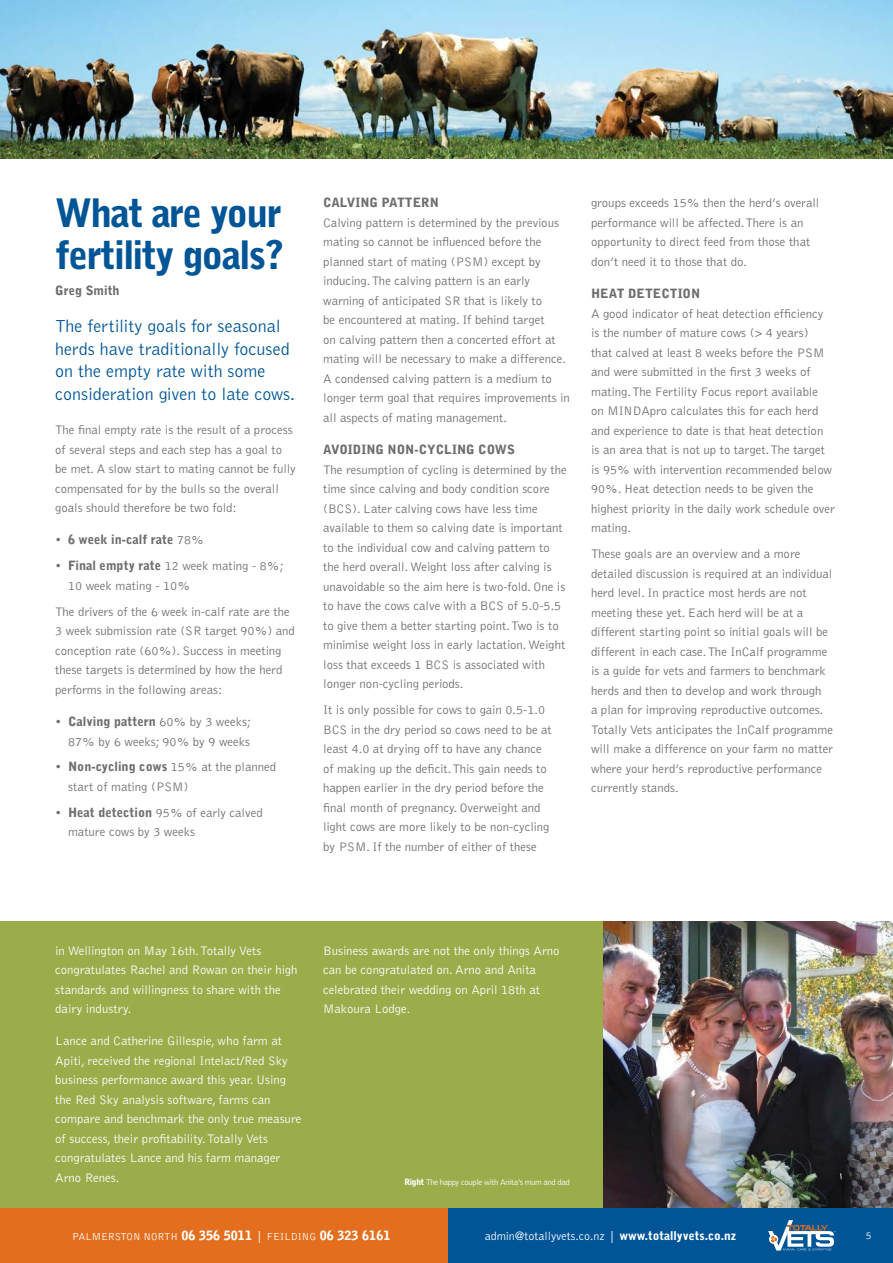
<style>
.page{position:relative;width:893px;height:1263px;background:#fff}
.page>*{position:absolute;margin:0;border:0;box-sizing:border-box;transform-origin:0 0}
.t1{font:900 39px/42px "Bell Gothic";letter-spacing:-.04em;color:#005596}
.t2{font:300 18px/22.5px "Bell Gothic";color:#005596}
.t3{font:300 12.75px/19.5px "Bell Gothic";color:#6d6e70}
.t4{font:300 12.75px/19.5px "Bell Gothic";color:#fff}
.t5{font:900 12.75px "Bell Gothic";color:#6d6e70}
.t6{font:300 12px "Bell Gothic";color:#fff}
.t7{font:300 10.5px "Bell Gothic";color:#fff}
.t8{font:300 8.7px "Bell Gothic";letter-spacing:-.04em;color:#fff}
.s1{font-weight:300}
.s2{font-weight:900}
.s3{font-weight:900;font-size:12.75px}
.s4{font-size:12px}
</style>
<div class="page">
<div style="left:0;top:1208px;width:449px;height:55px;background:#e36f1e"></div>
<div style="left:449px;top:1208px;width:444px;height:55px;background:#005596"></div>
<svg style="left:768px;top:1220px;width:68px;height:30px"></svg>
<div style="left:0;top:921px;width:893px;height:287px;background:#9bac4b"></div>
<img style="left:0;top:0;width:893px;height:159px">
<img style="left:604px;top:921px;width:289px;height:287px">
<h1 class="t1" style="left:55px;top:195px;width:230px">What are your fertility goals?</h1>
<p class="t5" style="left:55px;top:286px;width:66px">Greg Smith</p>
<h2 class="t2" style="left:55px;top:316px;width:241px">The fertility goals for seasonal herds have traditionally focused on the empty rate with some consideration given to late cows.</h2>
<p class="t3" style="left:55px;top:421px;width:242px">The final empty rate is the result of a process of several steps and each step has a goal to be met. A slow start to mating cannot be fully compensated for by the bulls so the overall goals should therefore be two fold:</p>
<p class="t5" style="left:55px;top:535px;width:150px"><span class="s1">•</span> 6 week in-calf rate <span class="s1">78%</span></p>
<p class="t3" style="left:68px;top:557px;width:217px;text-indent:-13px">• <span class="s2">Final empty rate</span> 12 week mating - 8%;<br>10 week mating - 10%</p>
<p class="t3" style="left:55px;top:602px;width:241px">The drivers of the 6 week in-calf rate are the 3 week submission rate (SR target 90%) and conception rate (60%). Success in meeting these targets is determined by how the herd performs in the following areas:</p>
<p class="t3" style="left:55px;top:713px;width:198px;text-align:right">• <span class="s2">Calving pattern</span> 60% by 3 weeks;<br>87% by 6 weeks; 90% by 9 weeks</p>
<p class="t3" style="left:68px;top:758px;width:210px;text-indent:-13px">• <span class="s2">Non-cycling cows</span> 15% at the planned start of mating (PSM)</p>
<p class="t3" style="left:68px;top:804px;width:196px;text-indent:-13px">• <span class="s2">Heat detection</span> 95% of early calved mature cows by 3 weeks</p>
<p class="t5" style="left:323px;top:198px;width:117px">CALVING PATTERN</p>
<p class="t3" style="left:323px;top:214px;width:248px">Calving pattern is determined by the previous mating so cannot be influenced before the planned start of mating (PSM) except by inducing. The calving pattern is an early warning of anticipated SR that is likely to<br>be encountered at mating. If behind target<br>on calving pattern then a concerted effort at mating will be necessary to make a difference.<br>A condensed calving pattern is a medium to longer term goal that requires improvements in all aspects of mating management.</p>
<p class="t5" style="left:323px;top:445px;width:193px">AVOIDING NON-CYCLING COWS</p>
<p class="t3" style="left:323px;top:460px;width:245px">The resumption of cycling is determined by the time since calving and body condition score (BCS). Later calving cows have less time available to them so calving date is important to the individual cow and calving pattern to the herd overall. Weight loss after calving is unavoidable so the aim here is two-fold. One is to have the cows calve with a BCS of 5.0-5.5 to give them a better starting point. Two is to minimise weight loss in early lactation. Weight loss that exceeds 1 BCS is associated with longer non-cycling periods.</p>
<p class="t3" style="left:323px;top:701px;width:230px">It is only possible for cows to gain 0.5-1.0<br>BCS in the dry period so cows need to be at least 4.0 at drying off to have any chance of making up the deficit. This gain needs to happen earlier in the dry period before the final month of pregnancy. Overweight and light cows are more likely to be non-cycling by PSM. If the number of either of these</p>
<p class="t3" style="left:591px;top:194px;width:230px">groups exceeds 15% then the herd’s overall performance will be affected. There is an opportunity to direct feed from those that don’t need it to those that do.</p>
<p class="t5" style="left:591px;top:289px;width:111px">HEAT DETECTION</p>
<p class="t3" style="left:591px;top:304px;width:245px">A good indicator of heat detection efficiency is the number of mature cows (&gt; 4 years)<br>that calved at least 8 weeks before the PSM and were submitted in the first 3 weeks of mating. The Fertility Focus report available<br>on MINDApro calculates this for each herd and experience to date is that heat detection is an area that is not up to target. The target is 95% with intervention recommended below 90%. Heat detection needs to be given the highest priority in the daily work schedule over mating.</p>
<p class="t3" style="left:591px;top:545px;width:244px">These goals are an overview and a more detailed discussion is required at an individual herd level. In practice most herds are not meeting these yet. Each herd will be at a different starting point so initial goals will be different in each case. The InCalf programme is a guide for vets and farmers to benchmark herds and then to develop and work through<br>a plan for improving reproductive outcomes.<br>Totally Vets anticipates the InCalf programme will make a difference on your farm no matter where your herd’s reproductive performance currently stands.</p>
<p class="t4" style="left:55px;top:941px;width:244px">in Wellington on May 16th. Totally Vets congratulates Rachel and Rowan on their high standards and willingness to share with the dairy industry.</p>
<p class="t4" style="left:55px;top:1032px;width:248px">Lance and Catherine Gillespie, who farm at Apiti, received the regional Intelact/Red Sky business performance award this year. Using the Red Sky analysis software, farms can compare and benchmark the only true measure of success, their profitability. Totally Vets congratulates Lance and his farm manager Arno Renes.</p>
<p class="t4" style="left:323px;top:941px;width:238px">Business awards are not the only things Arno can be congratulated on. Arno and Anita celebrated their wedding on April 18th at Makoura Lodge.</p>
<p class="t8" style="left:404px;top:1179px;width:167px"><span class="s2">Right</span> The happy couple with Anita’s mum and dad</p>
<p class="t7" style="left:72px;top:1232px;width:320px">PALMERSTON NORTH <span class="s3">06 356 5011</span> <span class="s4">|</span> FEILDING <span class="s3">06 323 6161</span></p>
<p class="t6" style="left:485px;top:1231px;width:253px">admin@totallyvets.co.nz | <span class="s2">www.totallyvets.co.nz</span></p>
<p class="t7" style="left:866px;top:1231px;width:7px">5</p>
</div>
